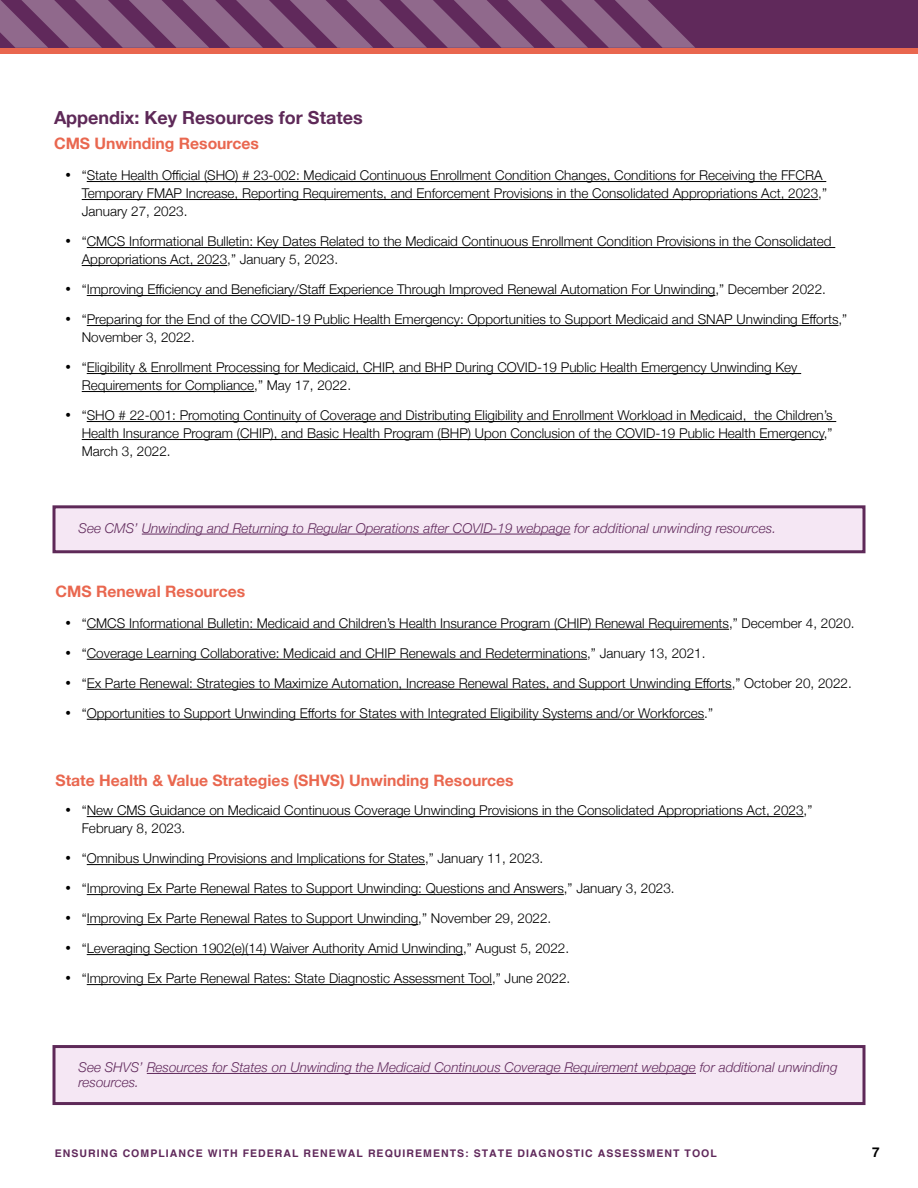
<style>
.page{position:relative;width:918px;height:1188px;background:#fff}
.page>*{position:absolute;margin:0;border:0;box-sizing:border-box;transform-origin:0 0}
.t1{font:700 18px "Helvetica Neue";color:#5e2958}
.t2{font:700 15.75px "Helvetica Neue";color:#e9674f}
.t3{font:300 13.5px/18px "Helvetica Neue";color:#000}
.t4{font:italic 300 13.5px/14.5px "Helvetica Neue";color:#612a5c}
.t5{font:700 13.5px "Helvetica";color:#000}
.t6{font:700 10.5px "Helvetica";letter-spacing:.1em;color:#60295b}
</style>
<div class="page">
<div style="left:0;top:0;width:918px;height:49px;background:#60295b"></div>
<div style="left:0;top:48px;width:918px;height:5px;background:#e9674f"></div>
<svg style="left:0;top:0;width:695px;height:48px"></svg>
<div style="left:52px;top:505px;width:814px;height:48px;background:#f5e7f4;border:3px solid #5e2958"></div>
<hr style="left:142px;top:534px;width:428px;height:1px;background:#612a5c">
<div style="left:52px;top:1045px;width:814px;height:60px;background:#f5e7f4;border:3px solid #5e2958"></div>
<hr style="left:147px;top:1073px;width:549px;height:1px;background:#612a5c">
<hr style="left:87px;top:181px;width:739px;height:1px;background:#000">
<hr style="left:82px;top:199px;width:736px;height:1px;background:#000">
<hr style="left:87px;top:247px;width:748px;height:1px;background:#000">
<hr style="left:82px;top:265px;width:145px;height:1px;background:#000">
<hr style="left:87px;top:295px;width:628px;height:1px;background:#000">
<hr style="left:87px;top:325px;width:752px;height:1px;background:#000">
<hr style="left:87px;top:373px;width:714px;height:1px;background:#000">
<hr style="left:82px;top:391px;width:172px;height:1px;background:#000">
<hr style="left:87px;top:421px;width:749px;height:1px;background:#000">
<hr style="left:82px;top:439px;width:742px;height:1px;background:#000">
<hr style="left:87px;top:629px;width:642px;height:1px;background:#000">
<hr style="left:87px;top:659px;width:500px;height:1px;background:#000">
<hr style="left:87px;top:689px;width:645px;height:1px;background:#000">
<hr style="left:87px;top:719px;width:617px;height:1px;background:#000">
<hr style="left:87px;top:816px;width:717px;height:1px;background:#000">
<hr style="left:87px;top:864px;width:338px;height:1px;background:#000">
<hr style="left:87px;top:894px;width:477px;height:1px;background:#000">
<hr style="left:87px;top:924px;width:331px;height:1px;background:#000">
<hr style="left:87px;top:954px;width:376px;height:1px;background:#000">
<hr style="left:87px;top:984px;width:405px;height:1px;background:#000">
<h1 class="t1" style="left:54px;top:104px;width:310px">Appendix: Key Resources for States</h1>
<p class="t2" style="left:54px;top:131px;width:207px">CMS Unwinding Resources</p>
<p class="t3" style="left:82px;top:165px;width:747px;text-indent:-16px">• “State Health Official (SHO) # 23-002: Medicaid Continuous Enrollment Condition Changes, Conditions for Receiving the FFCRA<br>Temporary FMAP Increase, Reporting Requirements, and Enforcement Provisions in the Consolidated Appropriations Act, 2023,”<br>January 27, 2023.</p>
<p class="t3" style="left:82px;top:231px;width:751px;text-indent:-16px">• “CMCS Informational Bulletin: Key Dates Related to the Medicaid Continuous Enrollment Condition Provisions in the Consolidated<br>Appropriations Act, 2023,” January 5, 2023.</p>
<p class="t3" style="left:65px;top:279px;width:762px">• “Improving Efficiency and Beneficiary/Staff Experience Through Improved Renewal Automation For Unwinding,” December 2022.</p>
<p class="t3" style="left:82px;top:309px;width:767px;text-indent:-16px">• “Preparing for the End of the COVID-19 Public Health Emergency: Opportunities to Support Medicaid and SNAP Unwinding Efforts,”<br>November 3, 2022.</p>
<p class="t3" style="left:82px;top:357px;width:717px;text-indent:-16px">• “Eligibility &amp; Enrollment Processing for Medicaid, CHIP, and BHP During COVID-19 Public Health Emergency Unwinding Key<br>Requirements for Compliance,” May 17, 2022.</p>
<p class="t3" style="left:82px;top:405px;width:752px;text-align:justify;text-indent:-16px">• “SHO # 22-001: Promoting Continuity of Coverage and Distributing Eligibility and Enrollment Workload in Medicaid, the Children’s Health Insurance Program (CHIP), and Basic Health Program (BHP) Upon Conclusion of the COVID-19 Public Health Emergency,” March 3, 2022.</p>
<p class="t4" style="left:79px;top:520px;width:699px">See CMS’ Unwinding and Returning to Regular Operations after COVID-19 webpage for additional unwinding resources.</p>
<p class="t2" style="left:55px;top:579px;width:191px">CMS Renewal Resources</p>
<p class="t3" style="left:65px;top:613px;width:791px">• “CMCS Informational Bulletin: Medicaid and Children’s Health Insurance Program (CHIP) Renewal Requirements,” December 4, 2020.</p>
<p class="t3" style="left:65px;top:643px;width:642px">• “Coverage Learning Collaborative: Medicaid and CHIP Renewals and Redeterminations,” January 13, 2021.</p>
<p class="t3" style="left:65px;top:673px;width:788px">• “Ex Parte Renewal: Strategies to Maximize Automation, Increase Renewal Rates, and Support Unwinding Efforts,” October 20, 2022.</p>
<p class="t3" style="left:65px;top:703px;width:649px">• “Opportunities to Support Unwinding Efforts for States with Integrated Eligibility Systems and/or Workforces.”</p>
<p class="t2" style="left:56px;top:768px;width:460px">State Health &amp; Value Strategies (SHVS) Unwinding Resources</p>
<p class="t3" style="left:82px;top:800px;width:732px;text-indent:-16px">• “New CMS Guidance on Medicaid Continuous Coverage Unwinding Provisions in the Consolidated Appropriations Act, 2023,”<br>February 8, 2023.</p>
<p class="t3" style="left:65px;top:848px;width:480px">• “Omnibus Unwinding Provisions and Implications for States,” January 11, 2023.</p>
<p class="t3" style="left:65px;top:878px;width:611px">• “Improving Ex Parte Renewal Rates to Support Unwinding: Questions and Answers,” January 3, 2023.</p>
<p class="t3" style="left:65px;top:908px;width:488px">• “Improving Ex Parte Renewal Rates to Support Unwinding,” November 29, 2022.</p>
<p class="t3" style="left:65px;top:938px;width:505px">• “Leveraging Section 1902(e)(14) Waiver Authority Amid Unwinding,” August 5, 2022.</p>
<p class="t3" style="left:65px;top:968px;width:507px">• “Improving Ex Parte Renewal Rates: State Diagnostic Assessment Tool,” June 2022.</p>
<p class="t4" style="left:79px;top:1059px;width:760px">See SHVS’ Resources for States on Unwinding the Medicaid Continuous Coverage Requirement webpage for additional unwinding resources.</p>
<p class="t6" style="left:55px;top:1147px;width:663px">ENSURING COMPLIANCE WITH FEDERAL RENEWAL REQUIREMENTS: STATE DIAGNOSTIC ASSESSMENT TOOL</p>
<p class="t5" style="left:872px;top:1144px;width:9px">7</p>
</div>
